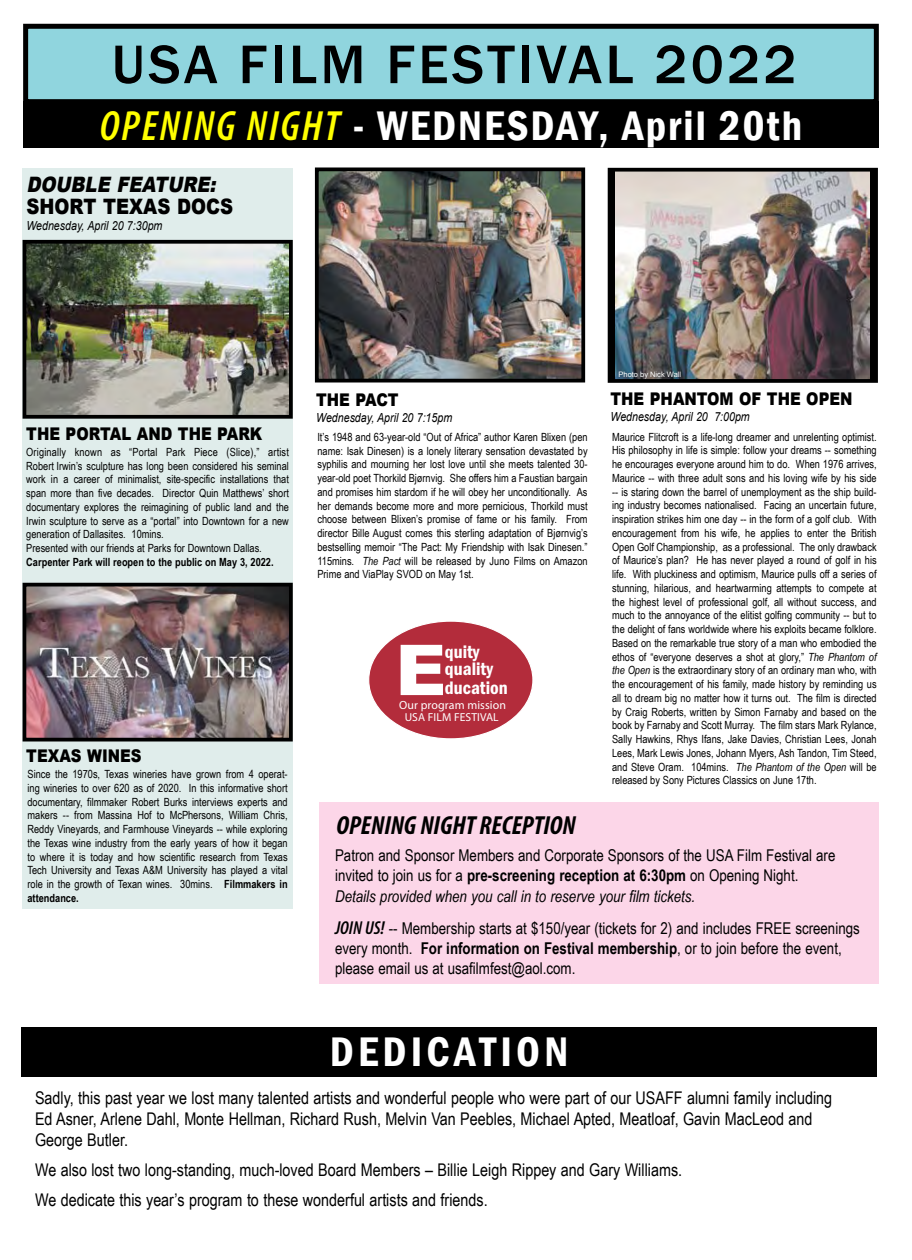
<style>
.page{position:relative;width:912px;height:1260px;background:#fff}
.page>*{position:absolute;margin:0;border:0;box-sizing:border-box;transform-origin:0 0}
.t1{font:900 70.12px "Arial";color:#fff}
.t2{font:500 56.25px "Franklin Gothic";letter-spacing:.06em;color:#000}
.t3{font:600 condensed 42.5px "Franklin Gothic";letter-spacing:.05em;color:#fff}
.t4{font:600 condensed 42.5px "Franklin Gothic";letter-spacing:.1em;color:#fff}
.t5{font:italic 700 condensed 26.25px "Myriad Pro";color:#000}
.t6{font:italic 900 21.25px "Arial";color:#000;scale:.85 1}
.t7{font:900 21.25px "Arial";color:#000;scale:.85 1}
.t8{font:600 condensed 18.75px/18.4px "Franklin Gothic";color:#fff}
.t9{font:17.5px/21.2px "Arial Narrow";color:#000}
.t10{font:900 17.5px "Arial";color:#000;scale:.85 1}
.t11{font:16.25px/20.6px "Arial Narrow";color:#000}
.t12{font:italic 12.5px "Arial";color:#000;scale:.85 1}
.t13{font:11.88px "Myriad Pro";letter-spacing:.01em;color:#fff}
.t14{font:11.5px "Myriad Pro";letter-spacing:.01em;color:#fff}
.t15{font:11.25px/13.8px "Arial Narrow";color:#000;text-align:justify}
.t16{font:700 11.25px "Arial Narrow";color:#000}
.t17{font:7.5px "Arial";color:#fff}
.s1{font-family:"Myriad Pro";font-style:italic;color:#ff0}
.s2{font-weight:700}
.s3{font-style:italic}
.s4{font-family:"Myriad Pro";font-weight:600;font-style:italic;font-stretch:condensed;font-size:18.75px}
</style>
<div class="page">
<div style="left:22px;top:168px;width:270px;height:741px;background:#e0edeb"></div>
<div style="left:26px;top:26px;width:850px;height:76px;background:#90d5de"></div>
<div style="left:23px;top:24px;width:855px;height:80px;border:5px solid #000"></div>
<div style="left:23px;top:101px;width:855px;height:47px;background:#000"></div>
<img style="left:320px;top:173px;width:260px;height:204px">
<div style="left:315px;top:168px;width:270px;height:214px;border:4px solid #000"></div>
<svg style="left:612px;top:173px;width:260px;height:205px"></svg>
<img style="left:615px;top:173px;width:254px;height:205px">
<div style="left:607px;top:168px;width:270px;height:215px;border:4px solid #000"></div>
<img style="left:28px;top:588px;width:260px;height:148px">
<div style="left:23px;top:583px;width:270px;height:158px;border:4px solid #000"></div>
<div style="left:319px;top:802px;width:559px;height:182px;background:#fcd6e8"></div>
<img style="left:28px;top:245px;width:260px;height:169px">
<div style="left:23px;top:240px;width:270px;height:179px;border:4px solid #000"></div>
<div style="left:21px;top:1027px;width:855px;height:49px;background:#000"></div>
<div style="left:368px;top:621px;width:165px;height:118px;background:#b32c3b;border-radius:50%"></div>
<h2 class="t2" style="left:112px;top:30px;width:686px">USA FILM FESTIVAL 2022</h2>
<h3 class="t3" style="left:100px;top:98px;width:703px"><span class="s1">OPENING NIGHT</span> - WEDNESDAY, April 20th</h3>
<h3 class="t6" style="left:26px;top:169px;width:230px">DOUBLE FEATURE:</h3>
<h3 class="t7" style="left:26px;top:191px;width:245px">SHORT TEXAS DOCS</h3>
<p class="t12" style="left:26px;top:218px;width:161px">Wednesday, April 20 7:30pm</p>
<h3 class="t10" style="left:26px;top:421px;width:279px">THE PORTAL AND THE PARK</h3>
<p class="t15" style="left:26px;top:445px;width:264px;text-align:left">Originally known as “Portal Park Piece (Slice),” artist Robert Irwin’s sculpture has long been considered his seminal work in a career of minimalist, site-specific installations that span more than five decades. Director Quin Matthews’ short documentary explores the reimagining of public land and the Irwin sculpture to serve as a “portal” into Downtown for a new generation of Dallasites. 10mins.<br>Presented with our friends at Parks for Downtown Dallas.</p>
<p class="t16" style="left:26px;top:553px;width:249px">Carpenter Park will reopen to the public on May 3, 2022.</p>
<h3 class="t10" style="left:26px;top:743px;width:137px">TEXAS WINES</h3>
<p class="t15" style="left:28px;top:767px;width:262px">Since the 1970s, Texas wineries have grown from 4 operat&shy;ing wineries to over 620 as of 2020. In this informative short documentary, filmmaker Robert Burks interviews experts and makers -- from Massina Hof to McPhersons, William Chris, Reddy Vineyards, and Farmhouse Vineyards -- while exploring the Texas wine industry from the early years of how it began to where it is today and how scientific research from Texas Tech University and Texas A&amp;M University has played a vital role in the growth of Texan wines. 30mins. <span class="s2">Filmmakers in attendance.</span></p>
<h3 class="t10" style="left:316px;top:387px;width:98px">THE PACT</h3>
<p class="t12" style="left:316px;top:410px;width:161px">Wednesday, April 20 7:15pm</p>
<p class="t15" style="left:317px;top:430px;width:272px">It’s 1948 and 63-year-old “Out of Africa” author Karen Blixen (pen name: Isak Dinesen) is a lonely literary sensation devastated by syphilis and mourning her lost love until she meets talented 30- year-old poet Thorkild Bjørnvig. She offers him a Faustian bargain and promises him stardom if he will obey her unconditionally. As her demands become more and more pernicious, Thorkild must choose between Blixen’s promise of fame or his family. From director Bille August comes this sterling adaptation of Bjørnvig’s bestselling memoir “The Pact: My Friendship with Isak Dinesen.” 115mins. <span class="s3">The Pact</span> will be released by Juno Films on Amazon Prime and ViaPlay SVOD on May 1st.</p>
<h1 class="t1" style="left:395px;top:619px;width:52px">E</h1>
<h3 class="t8" style="left:444px;top:642px;width:64px">quity quality ducation</h3>
<p class="t13" style="left:399px;top:698px;width:108px">Our program mission</p>
<p class="t14" style="left:404px;top:710px;width:96px">USA FILM FESTIVAL</p>
<p class="t17" style="left:618px;top:369px;width:64px">Photo by Nick Wall</p>
<h3 class="t10" style="left:610px;top:386px;width:286px">THE PHANTOM OF THE OPEN</h3>
<p class="t12" style="left:610px;top:409px;width:165px">Wednesday, April 20 7:00pm</p>
<p class="t15" style="left:612px;top:429px;width:266px">Maurice Flitcroft is a life-long dreamer and unrelenting optimist.<br>His philosophy in life is simple: follow your dreams -- something he encourages everyone around him to do. When 1976 arrives, Maurice -- with three adult sons and his loving wife by his side -- is staring down the barrel of unemployment as the ship build&shy;ing industry becomes nationalised. Facing an uncertain future, inspiration strikes him one day -- in the form of a golf club. With encouragement from his wife, he applies to enter the British Open Golf Championship, as a professional. The only drawback of Maurice’s plan? He has never played a round of golf in his life. With pluckiness and optimism, Maurice pulls off a series of stunning, hilarious, and heartwarming attempts to compete at the highest level of professional golf, all without success, and much to the annoyance of the elitist golfing community -- but to the delight of fans worldwide where his exploits became folklore.<br>Based on the remarkable true story of a man who embodied the ethos of “everyone deserves a shot at glory,” <span class="s3">The Phantom of the Open</span> is the extraordinary story of an ordinary man who, with the encouragement of his family, made history by reminding us all to dream big no matter how it turns out. The film is directed by Craig Roberts, written by Simon Farnaby and based on the book by Farnaby and Scott Murray. The film stars Mark Rylance, Sally Hawkins, Rhys Ifans, Jake Davies, Christian Lees, Jonah Lees, Mark Lewis Jones, Johann Myers, Ash Tandon, Tim Steed, and Steve Oram. 104mins. <span class="s3">The Phantom of the Open</span> will be released by Sony Pictures Classics on June 17th.</p>
<h3 class="t5" style="left:336px;top:809px;width:240px">OPENING NIGHT RECEPTION</h3>
<h3 class="t11" style="left:335px;top:845px;width:501px">Patron and Sponsor Members and Corporate Sponsors of the USA Film Festival are invited to join us for a <span class="s2">pre-screening reception at 6:30pm</span> on Opening Night.<br><span class="s3">Details provided when you call in to reserve your film tickets.</span></h3>
<h3 class="t11" style="left:335px;top:917px;width:526px;line-height:20px"><span class="s4">JOIN US!</span> -- Membership starts at $150/year (tickets for 2) and includes FREE screenings every month. <span class="s2">For information on Festival membership</span>, or to join before the event, please email us at usafilmfest@aol.com.</h3>
<h3 class="t4" style="left:330px;top:1024px;width:240px">DEDICATION</h3>
<p class="t9" style="left:35px;top:1087px;width:798px">Sadly, this past year we lost many talented artists and wonderful people who were part of our USAFF alumni family including<br>Ed Asner, Arlene Dahl, Monte Hellman, Richard Rush, Melvin Van Peebles, Michael Apted, Meatloaf, Gavin MacLeod and<br>George Butler.</p>
<h3 class="t9" style="left:35px;top:1155px;width:648px;line-height:30px">We also lost two long-standing, much-loved Board Members – Billie Leigh Rippey and Gary Williams.<br>We dedicate this year’s program to these wonderful artists and friends.</h3>
</div>
